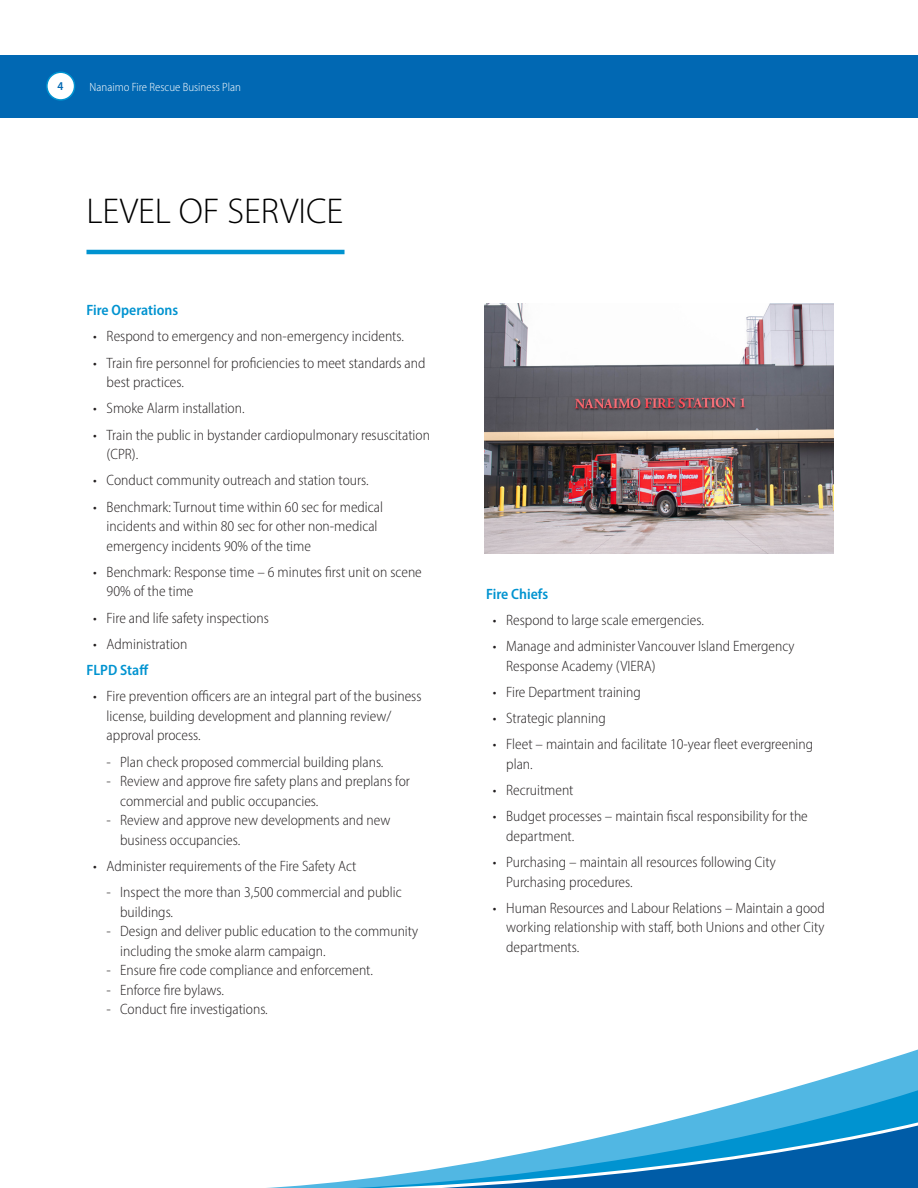
<style>
.page{position:relative;width:918px;height:1188px;background:#fff}
.page>*{position:absolute;margin:0;border:0;box-sizing:border-box;transform-origin:0 0}
.t1{font:300 36px "Myriad Pro";color:#000}
.t2{font:300 semi-condensed 15px/19.5px "Myriad Pro";color:#231f20}
.t3{font:600 semi-condensed 15px "Myriad Pro";color:#0093d0}
.t4{font:300 semi-condensed 12px "Myriad Pro";color:#fff}
.t5{font:600 semi-condensed 12px "Myriad Pro";color:#0168b3}
</style>
<div class="page">
<svg style="left:856px;top:1049px;width:62px;height:20px"></svg>
<svg style="left:267px;top:1069px;width:651px;height:119px"></svg>
<svg style="left:268px;top:1114px;width:65px;height:74px"></svg>
<svg style="left:333px;top:1111px;width:585px;height:77px"></svg>
<div style="left:0;top:55px;width:918px;height:62px;background:#0168b3"></div>
<hr style="left:86px;top:250px;width:259px;height:4px;background:#0093d0">
<img style="left:484px;top:304px;width:350px;height:250px">
<div style="left:47px;top:72px;width:28px;height:28px;background:#fff;border-radius:50%"></div>
<div style="left:46px;top:72px;width:29px;height:29px;border:2px solid #0093d0;border-radius:50%"></div>
<p class="t5" style="left:58px;top:78px;width:7px">4</p>
<p class="t4" style="left:90px;top:79px;width:153px">Nanaimo Fire Rescue Business Plan</p>
<p class="t1" style="left:86px;top:189px;width:259px">LEVEL OF SERVICE</p>
<p class="t3" style="left:86px;top:301px;width:93px">Fire Operations</p>
<p class="t2" style="left:93px;top:326px;width:312px">• Respond to emergency and non-emergency incidents.</p>
<p class="t2" style="left:107px;top:353px;width:320px;text-indent:-14px">• Train fire personnel for proficiencies to meet standards and best practices.</p>
<p class="t2" style="left:93px;top:398px;width:153px">• Smoke Alarm installation.</p>
<p class="t2" style="left:107px;top:425px;width:325px;text-indent:-14px">• Train the public in bystander cardiopulmonary resuscitation (CPR).</p>
<p class="t2" style="left:93px;top:470px;width:277px">• Conduct community outreach and station tours.</p>
<p class="t2" style="left:107px;top:497px;width:278px;text-indent:-14px">• Benchmark: Turnout time within 60 sec for medical incidents and within 80 sec for other non-medical emergency incidents 90% of the time</p>
<p class="t2" style="left:107px;top:562px;width:317px;text-indent:-14px">• Benchmark: Response time – 6 minutes first unit on scene<br>90% of the time</p>
<p class="t2" style="left:93px;top:608px;width:177px">• Fire and life safety inspections</p>
<p class="t2" style="left:93px;top:634px;width:96px">• Administration</p>
<p class="t3" style="left:86px;top:661px;width:64px">FLPD Staff</p>
<p class="t2" style="left:107px;top:686px;width:316px;text-indent:-14px">• Fire prevention officers are an integral part of the business license, building development and planning review/ approval process.</p>
<p class="t2" style="left:107px;top:752px;width:278px">- Plan check proposed commercial building plans.</p>
<p class="t2" style="left:120px;top:771px;width:291px;text-indent:-14px">- Review and approve fire safety plans and preplans for commercial and public occupancies.</p>
<p class="t2" style="left:120px;top:810px;width:272px;text-indent:-14px">- Review and approve new developments and new business occupancies.</p>
<p class="t2" style="left:93px;top:856px;width:265px">• Administer requirements of the Fire Safety Act</p>
<p class="t2" style="left:120px;top:882px;width:283px;text-indent:-14px">- Inspect the more than 3,500 commercial and public buildings.</p>
<p class="t2" style="left:120px;top:921px;width:300px;text-indent:-14px">- Design and deliver public education to the community including the smoke alarm campaign.</p>
<p class="t2" style="left:107px;top:960px;width:268px">- Ensure fire code compliance and enforcement.</p>
<p class="t2" style="left:107px;top:980px;width:119px">- Enforce fire bylaws.</p>
<p class="t2" style="left:107px;top:999px;width:163px">- Conduct fire investigations.</p>
<p class="t3" style="left:486px;top:584px;width:64px">Fire Chiefs</p>
<p class="t2" style="left:493px;top:610px;width:213px">• Respond to large scale emergencies.</p>
<p class="t2" style="left:506px;top:636px;width:290px;text-indent:-14px">• Manage and administer Vancouver Island Emergency<br>Response Academy (VIERA)</p>
<p class="t2" style="left:493px;top:682px;width:150px">• Fire Department training</p>
<p class="t2" style="left:493px;top:708px;width:115px">• Strategic planning</p>
<p class="t2" style="left:506px;top:734px;width:308px;text-indent:-14px">• Fleet – maintain and facilitate 10-year fleet evergreening plan.</p>
<p class="t2" style="left:493px;top:780px;width:82px">• Recruitment</p>
<p class="t2" style="left:506px;top:806px;width:303px;text-indent:-14px">• Budget processes – maintain fiscal responsibility for the department.</p>
<p class="t2" style="left:506px;top:852px;width:271px;text-indent:-14px">• Purchasing – maintain all resources following City<br>Purchasing procedures.</p>
<p class="t2" style="left:506px;top:898px;width:320px;text-align:justify;text-indent:-14px">• Human Resources and Labour Relations – Maintain a good working relationship with staff, both Unions and other City departments.</p>
</div>
